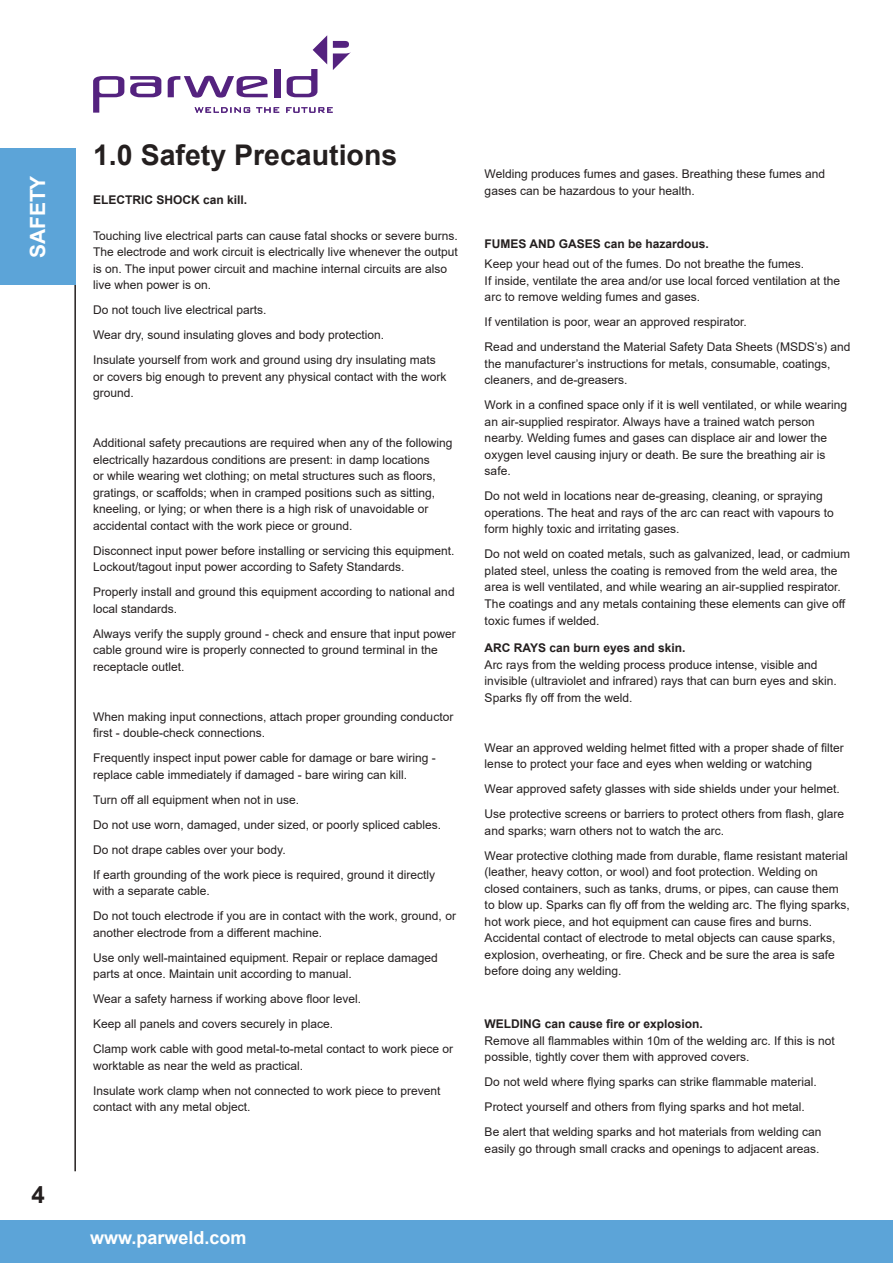
<style>
.page{position:relative;width:893px;height:1263px;background:#fff}
.page>*{position:absolute;margin:0;border:0;box-sizing:border-box;transform-origin:0 0}
.t1{font:700 28.5px "Arial";color:#241f1f}
.t2{font:700 24px "Arial";color:#241f1f}
.t3{font:700 21px "Arial";color:#fff}
.t4{font:700 18px "Arial";color:#fff}
.t5{font:12px/16.5px "Arial";color:#241f1f}
.t6{font:700 12px "Arial";color:#241f1f}
</style>
<div class="page">
<svg style="left:93px;top:76px;width:31px;height:37px"></svg>
<svg style="left:130px;top:76px;width:31px;height:21px"></svg>
<svg style="left:168px;top:76px;width:100px;height:22px"></svg>
<div style="left:274px;top:69px;width:6px;height:28px;background:#54227f"></div>
<svg style="left:287px;top:35px;width:40px;height:62px"></svg>
<svg style="left:333px;top:41px;width:18px;height:29px"></svg>
<svg style="left:195px;top:107px;width:138px;height:6px"></svg>
<hr style="left:74px;top:183px;width:2px;height:988px;background:#241f1f">
<div style="left:0;top:1220px;width:893px;height:43px;background:#5ca4d8"></div>
<div style="left:0;top:149px;width:76px;height:136px;background:#5ca4d8"></div>
<h3 class="t3" style="left:23px;top:258px;width:84px;rotate:-90deg">SAFETY</h3>
<h2 class="t2" style="left:32px;top:1177px;width:15px">4</h2>
<h1 class="t1" style="left:93px;top:135px;width:306px">1.0 Safety Precautions</h1>
<p class="t6" style="left:93px;top:191px;width:156px">ELECTRIC SHOCK can kill.</p>
<p class="t5" style="left:93px;top:227px;width:366px">Touching live electrical parts can cause fatal shocks or severe burns.<br>The electrode and work circuit is electrically live whenever the output is on. The input power circuit and machine internal circuits are also live when power is on.</p>
<p class="t5" style="left:93px;top:297px;width:344px;line-height:25px">Do not touch live electrical parts.<br>Wear dry, sound insulating gloves and body protection.<br>Insulate yourself from work and ground using dry insulating mats</p>
<p class="t5" style="left:93px;top:368px;width:355px">or covers big enough to prevent any physical contact with the work ground.</p>
<p class="t5" style="left:93px;top:435px;width:361px">Additional safety precautions are required when any of the following electrically hazardous conditions are present: in damp locations<br>or while wearing wet clothing; on metal structures such as floors, gratings, or scaffolds; when in cramped positions such as sitting, kneeling, or lying; or when there is a high risk of unavoidable or accidental contact with the work piece or ground.</p>
<p class="t5" style="left:93px;top:542px;width:363px">Disconnect input power before installing or servicing this equipment.<br>Lockout/tagout input power according to Safety Standards.</p>
<p class="t5" style="left:93px;top:584px;width:363px">Properly install and ground this equipment according to national and local standards.</p>
<p class="t5" style="left:93px;top:625px;width:364px">Always verify the supply ground - check and ensure that input power cable ground wire is properly connected to ground terminal in the receptacle outlet.</p>
<p class="t5" style="left:93px;top:708px;width:362px">When making input connections, attach proper grounding conductor first - double-check connections.</p>
<p class="t5" style="left:93px;top:750px;width:344px">Frequently inspect input power cable for damage or bare wiring - replace cable immediately if damaged - bare wiring can kill.</p>
<p class="t5" style="left:93px;top:787px;width:350px;line-height:25px">Turn off all equipment when not in use.<br>Do not use worn, damaged, under sized, or poorly spliced cables.<br>Do not drape cables over your body.<br>If earth grounding of the work piece is required, ground it directly</p>
<p class="t5" style="left:93px;top:878px;width:364px;line-height:25px">with a separate cable.<br>Do not touch electrode if you are in contact with the work, ground, or</p>
<p class="t5" style="left:93px;top:920px;width:346px;line-height:25px">another electrode from a different machine.<br>Use only well-maintained equipment. Repair or replace damaged</p>
<p class="t5" style="left:93px;top:961px;width:362px;line-height:25px">parts at once. Maintain unit according to manual.<br>Wear a safety harness if working above floor level.<br>Keep all panels and covers securely in place.<br>Clamp work cable with good metal-to-metal contact to work piece or</p>
<p class="t5" style="left:93px;top:1053px;width:349px;line-height:25px">worktable as near the weld as practical.<br>Insulate work clamp when not connected to work piece to prevent</p>
<p class="t5" style="left:93px;top:1099px;width:159px">contact with any metal object.</p>
<p class="t5" style="left:485px;top:166px;width:342px">Welding produces fumes and gases. Breathing these fumes and gases can be hazardous to your health.</p>
<p class="t6" style="left:485px;top:235px;width:226px">FUMES AN D GASES can be hazardous.</p>
<p class="t5" style="left:485px;top:256px;width:357px">Keep your head out of the fumes. Do not breathe the fumes.<br>If inside, ventilate the area and/or use local forced ventilation at the arc to remove welding fumes and gases.</p>
<p class="t5" style="left:485px;top:310px;width:367px;line-height:25px">If ventilation is poor, wear an approved respirator.<br>Read and understand the Material Safety Data Sheets (MSDS’s) and</p>
<p class="t5" style="left:485px;top:355px;width:347px">the manufacturer’s instructions for metals, consumable, coatings, cleaners, and de-greasers.</p>
<p class="t5" style="left:485px;top:397px;width:364px">Work in a confined space only if it is well ventilated, or while wearing an air-supplied respirator. Always have a trained watch person nearby. Welding fumes and gases can displace air and lower the oxygen level causing injury or death. Be sure the breathing air is safe.</p>
<p class="t5" style="left:485px;top:488px;width:351px">Do not weld in locations near de-greasing, cleaning, or spraying operations. The heat and rays of the arc can react with vapours to form highly toxic and irritating gases.</p>
<p class="t5" style="left:485px;top:546px;width:367px">Do not weld on coated metals, such as galvanized, lead, or cadmium plated steel, unless the coating is removed from the weld area, the area is well ventilated, and while wearing an air-supplied respirator.<br>The coatings and any metals containing these elements can give off toxic fumes if welded.</p>
<p class="t6" style="left:485px;top:640px;width:202px">ARC RAYS can burn eyes and skin.</p>
<p class="t5" style="left:485px;top:656px;width:354px">Arc rays from the welding process produce intense, visible and invisible (ultraviolet and infrared) rays that can burn eyes and skin.<br>Sparks fly off from the weld.</p>
<p class="t5" style="left:485px;top:739px;width:361px">Wear an approved welding helmet fitted with a proper shade of filter lense to protect your face and eyes when welding or watching</p>
<p class="t5" style="left:485px;top:776px;width:361px;line-height:25px">Wear approved safety glasses with side shields under your helmet.<br>Use protective screens or barriers to protect others from flash, glare</p>
<p class="t5" style="left:485px;top:818px;width:365px;line-height:25px">and sparks; warn others not to watch the arc.<br>Wear protective clothing made from durable, flame resistant material</p>
<p class="t5" style="left:485px;top:864px;width:367px">(leather, heavy cotton, or wool) and foot protection. Welding on closed containers, such as tanks, drums, or pipes, can cause them to blow up. Sparks can fly off from the welding arc. The flying sparks, hot work piece, and hot equipment can cause fires and burns.<br>Accidental contact of electrode to metal objects can cause sparks, explosion, overheating, or fire. Check and be sure the area is safe before doing any welding.</p>
<p class="t6" style="left:485px;top:1015px;width:220px">WELDING can cause fire or explosion.</p>
<p class="t5" style="left:485px;top:1032px;width:352px">Remove all flammables within 10m of the welding arc. If this is not possible, tightly cover them with approved covers.</p>
<p class="t5" style="left:485px;top:1069px;width:338px;line-height:25px">Do not weld where flying sparks can strike flammable material.<br>Protect yourself and others from flying sparks and hot metal.<br>Be alert that welding sparks and hot materials from welding can</p>
<p class="t5" style="left:485px;top:1140px;width:336px">easily go through small cracks and openings to adjacent areas.</p>
<h3 class="t4" style="left:90px;top:1225px;width:158px">www.parweld.com</h3>
</div>
